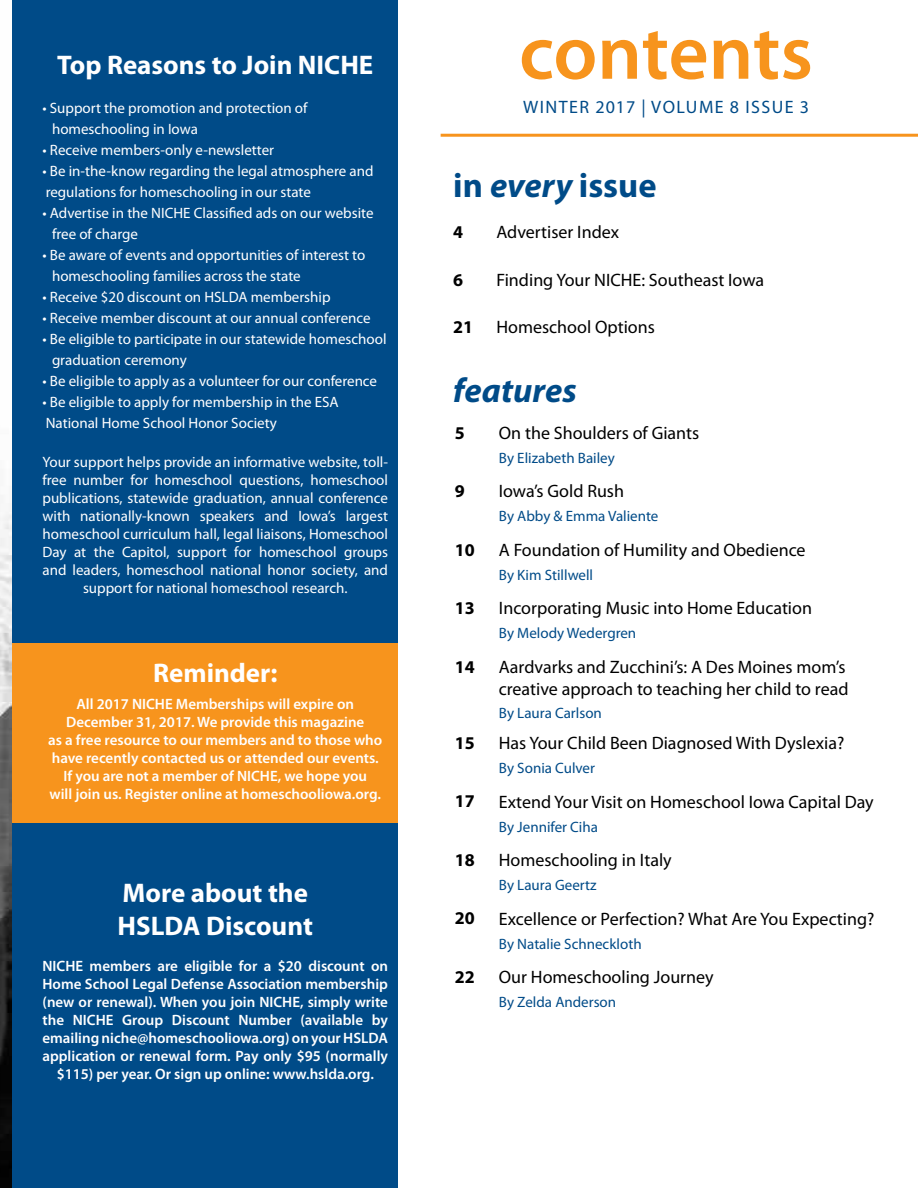
<style>
.page{position:relative;width:918px;height:1188px;background:#fff}
.page>*{position:absolute;margin:0;border:0;box-sizing:border-box;transform-origin:0 0}
.t1{font:600 78px "Myriad Pro";letter-spacing:-.005em;color:#f7941d}
.t2{font:700 34.5px "Myriad Pro";color:#004b88}
.t3{font:italic 700 34.5px "Myriad Pro";color:#004b88}
.t4{font:700 27px/32.4px "Myriad Pro";color:#fff}
.t5{font:18px/22.5px "Myriad Pro";color:#000}
.t6{font:18px "Myriad Pro";letter-spacing:.08em;color:#004b88}
.t7{font:700 18px "Myriad Pro";color:#000}
.t8{font:15px/18px "Myriad Pro";color:#fff}
.t9{font:600 15px/18px "Myriad Pro";color:#fff;text-align:center}
.t10{font:15px "Myriad Pro";color:#004b88}
.s1{font-style:italic}
</style>
<div class="page">
<hr style="left:441px;top:134px;width:477px;height:3px;background:#f7941d">
<div style="left:0;top:0;width:397px;height:643px;background:#004b88"></div>
<div style="left:0;top:643px;width:397px;height:181px;background:#f7941d"></div>
<div style="left:0;top:824px;width:397px;height:364px;background:#004b88"></div>
<img style="left:0;top:0;width:12px;height:1188px">
<h3 class="t4" style="left:57px;top:48px;width:318px">Top Reasons to Join NICHE</h3>
<p class="t8" style="left:52px;top:97px;width:257px;line-height:21px;text-indent:-10px">• Support the promotion and protection of homeschooling in Iowa</p>
<p class="t8" style="left:42px;top:141px;width:233px">• Receive members-only e-newsletter</p>
<p class="t8" style="left:42px;top:160px;width:333px;line-height:21px">• Be in-the-know regarding the legal atmosphere and regulations for homeschooling in our state</p>
<p class="t8" style="left:52px;top:202px;width:323px;line-height:21px;text-indent:-10px">• Advertise in the NICHE Classified ads on our website free of charge</p>
<p class="t8" style="left:52px;top:244px;width:315px;line-height:21px;text-indent:-10px">• Be aware of events and opportunities of interest to homeschooling families across the state</p>
<p class="t8" style="left:42px;top:288px;width:290px">• Receive $20 discount on HSLDA membership</p>
<p class="t8" style="left:42px;top:309px;width:330px">• Receive member discount at our annual conference</p>
<p class="t8" style="left:52px;top:328px;width:336px;line-height:21px;text-indent:-10px">• Be eligible to participate in our statewide homeschool graduation ceremony</p>
<p class="t8" style="left:42px;top:372px;width:336px">• Be eligible to apply as a volunteer for our conference</p>
<p class="t8" style="left:42px;top:391px;width:298px;line-height:21px">• Be eligible to apply for membership in the ESA<br>National Home School Honor Society</p>
<p class="t8" style="left:42px;top:453px;width:347px;text-align:center">Your support helps provide an informative website, toll&shy;free number for homeschool questions, homeschool publications, statewide graduation, annual conference with nationally-known speakers and Iowa’s largest homeschool curriculum hall, legal liaisons, Homeschool Day at the Capitol, support for homeschool groups and leaders, homeschool national honor society, and support for national homeschool research.</p>
<h3 class="t4" style="left:153px;top:656px;width:126px">Reminder:</h3>
<p class="t9" style="left:48px;top:695px;width:336px">All 2017 NICHE Memberships will expire on December 31, 2017. We provide this magazine<br>as a free resource to our members and to those who have recently contacted us or attended our events.<br>If you are not a member of NICHE, we hope you<br>will join us. Register online at homeschooliowa.org.</p>
<h3 class="t4" style="left:118px;top:876px;width:197px">More about the<br>HSLDA Discount</h3>
<p class="t9" style="left:42px;top:956px;width:347px">NICHE members are eligible for a $20 discount on Home School Legal Defense Association membership (new or renewal). When you join NICHE, simply write the NICHE Group Discount Number (available by emailing niche@homeschooliowa.org) on your HSLDA application or renewal form. Pay only $95 (normally $115) per year. Or sign up online: www.hslda.org.</p>
<h1 class="t1" style="left:519px;top:3px;width:295px">contents</h1>
<p class="t6" style="left:523px;top:96px;width:287px">WINTER 2017 | VOLUME 8 ISSUE 3</p>
<h2 class="t2" style="left:453px;top:162px;width:205px">in <span class="s1">every</span> issue</h2>
<p class="t7" style="left:453px;top:220px;width:11px">4</p>
<p class="t7" style="left:453px;top:268px;width:11px">6</p>
<p class="t7" style="left:453px;top:315px;width:21px">21</p>
<p class="t5" style="left:496px;top:221px;width:124px">Advertiser Index</p>
<p class="t5" style="left:496px;top:268px;width:269px">Finding Your NICHE: Southeast Iowa</p>
<p class="t5" style="left:496px;top:315px;width:160px">Homeschool Options</p>
<h2 class="t3" style="left:453px;top:368px;width:125px">features</h2>
<p class="t7" style="left:455px;top:421px;width:11px">5</p>
<p class="t7" style="left:455px;top:480px;width:11px">9</p>
<p class="t7" style="left:455px;top:538px;width:21px">10</p>
<p class="t7" style="left:455px;top:597px;width:21px">13</p>
<p class="t7" style="left:455px;top:655px;width:21px">14</p>
<p class="t7" style="left:455px;top:731px;width:21px">15</p>
<p class="t7" style="left:455px;top:789px;width:21px">17</p>
<p class="t7" style="left:455px;top:848px;width:21px">18</p>
<p class="t7" style="left:455px;top:906px;width:21px">20</p>
<p class="t7" style="left:455px;top:965px;width:21px">22</p>
<p class="t5" style="left:499px;top:421px;width:202px">On the Shoulders of Giants</p>
<p class="t10" style="left:499px;top:449px;width:118px">By Elizabeth Bailey</p>
<p class="t5" style="left:499px;top:480px;width:127px">Iowa’s Gold Rush</p>
<p class="t10" style="left:499px;top:507px;width:161px">By Abby &amp; Emma Valiente</p>
<p class="t5" style="left:499px;top:538px;width:308px">A Foundation of Humility and Obedience</p>
<p class="t10" style="left:499px;top:566px;width:96px">By Kim Stillwell</p>
<p class="t5" style="left:499px;top:597px;width:315px">Incorporating Music into Home Education</p>
<p class="t10" style="left:499px;top:624px;width:139px">By Melody Wedergren</p>
<p class="t5" style="left:499px;top:655px;width:351px">Aardvarks and Zucchini’s: A Des Moines mom’s creative approach to teaching her child to read</p>
<p class="t10" style="left:499px;top:704px;width:105px">By Laura Carlson</p>
<p class="t5" style="left:499px;top:732px;width:347px">Has Your Child Been Diagnosed With Dyslexia?</p>
<p class="t10" style="left:499px;top:759px;width:98px">By Sonia Culver</p>
<p class="t5" style="left:499px;top:790px;width:376px">Extend Your Visit on Homeschool Iowa Capital Day</p>
<p class="t10" style="left:499px;top:818px;width:101px">By Jennifer Ciha</p>
<p class="t5" style="left:499px;top:849px;width:174px">Homeschooling in Italy</p>
<p class="t10" style="left:499px;top:876px;width:99px">By Laura Geertz</p>
<p class="t5" style="left:499px;top:907px;width:377px">Excellence or Perfection? What Are You Expecting?</p>
<p class="t10" style="left:499px;top:935px;width:144px">By Natalie Schneckloth</p>
<p class="t5" style="left:499px;top:966px;width:216px">Our Homeschooling Journey</p>
<p class="t10" style="left:499px;top:993px;width:119px">By Zelda Anderson</p>
</div>
